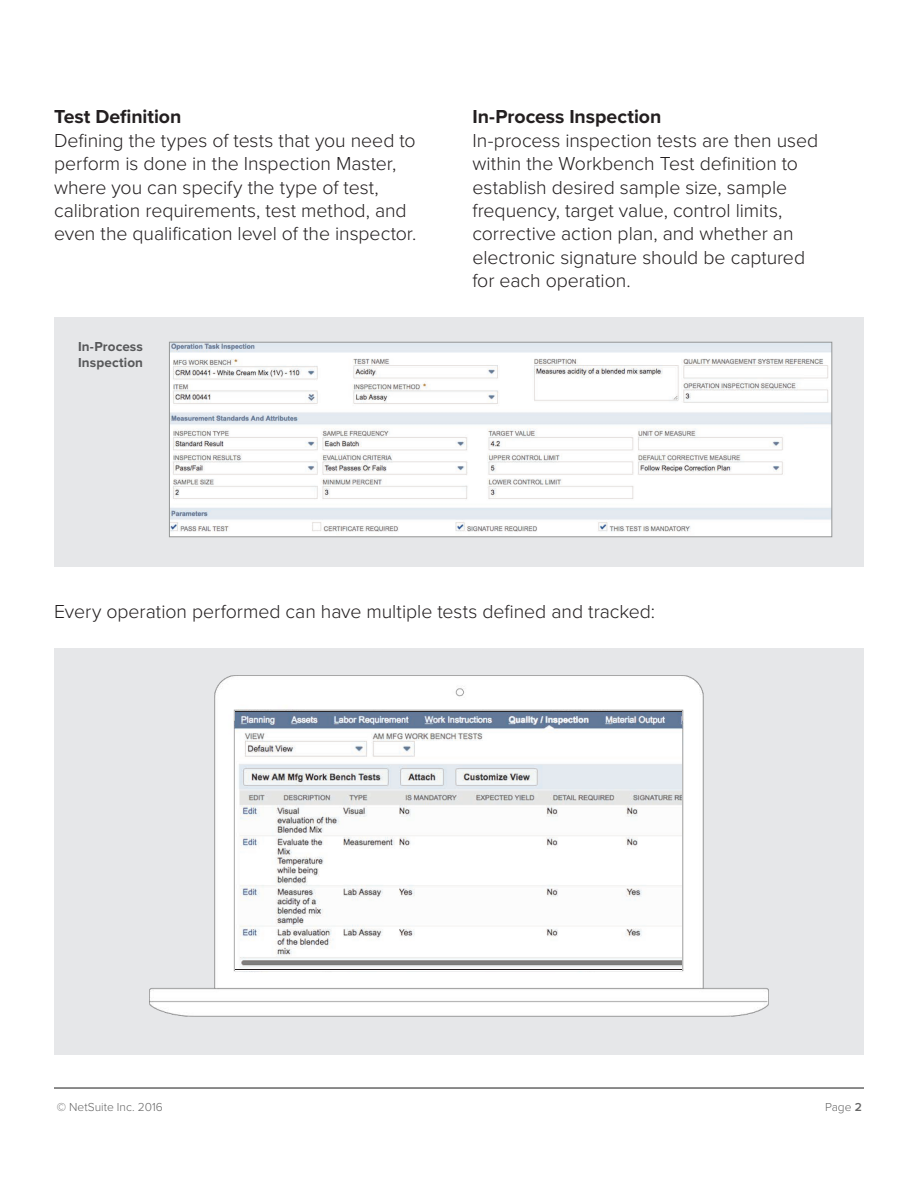
<style>
.page{position:relative;width:918px;height:1188px;background:#fff}
.page>*{position:absolute;margin:0;border:0;box-sizing:border-box;transform-origin:0 0}
.t1{font:300 19.5px/23.4px "Proxima Nova";letter-spacing:-.005em;color:#231f20}
.H2-body_header{font:700 19.5px "Proxima Nova";letter-spacing:-.005em;color:#231f20}
.t2{font:700 13.5px/16.2px "Proxima Nova";letter-spacing:.01em;color:#57585a}
.t3{font:300 12px "Proxima Nova";color:#666}
.s1{font-weight:700}
.s2{font-weight:600}
</style>
<div class="page">
<hr style="left:54px;top:1087px;width:810px;height:2px;background:#666">
<div style="left:54px;top:318px;width:810px;height:249px;background:#e6e7e9"></div>
<img style="left:171px;top:344px;width:659px;height:191px">
<div style="left:169px;top:342px;width:663px;height:195px;border:1px solid #949696"></div>
<div style="left:54px;top:648px;width:810px;height:407px;background:#e6e7e9"></div>
<img style="left:149px;top:675px;width:620px;height:342px">
<svg style="left:235px;top:711px;width:447px;height:259px"></svg>
<p class="H2-body_header" style="left:54px;top:105px;width:129px">Test Definition</p>
<p class="t1" style="left:54px;top:129px;width:364px">Defining the types of tests that you need to perform is done in the Inspection Master, where you can specify the type of test, calibration requirements, test method, and even the qualification level of the inspector.</p>
<p class="t2" style="left:78px;top:339px;width:67px">In-Process<br>Inspection</p>
<p class="t1" style="left:472px;top:106px;width:347px"><span class="s1">In-Process Inspection<br></span>In-process inspection tests are then used within the Workbench Test definition to establish desired sample size, sample frequency, target value, control limits, corrective action plan, and whether an electronic signature should be captured for each operation.</p>
<p class="t1" style="left:54px;top:600px;width:602px">Every operation performed can have multiple tests defined and tracked:</p>
<p class="t3" style="left:57px;top:1100px;width:107px">© NetSuite Inc. 2016</p>
<p class="t3" style="left:825px;top:1100px;width:38px">Page <span class="s2">2</span></p>
</div>
